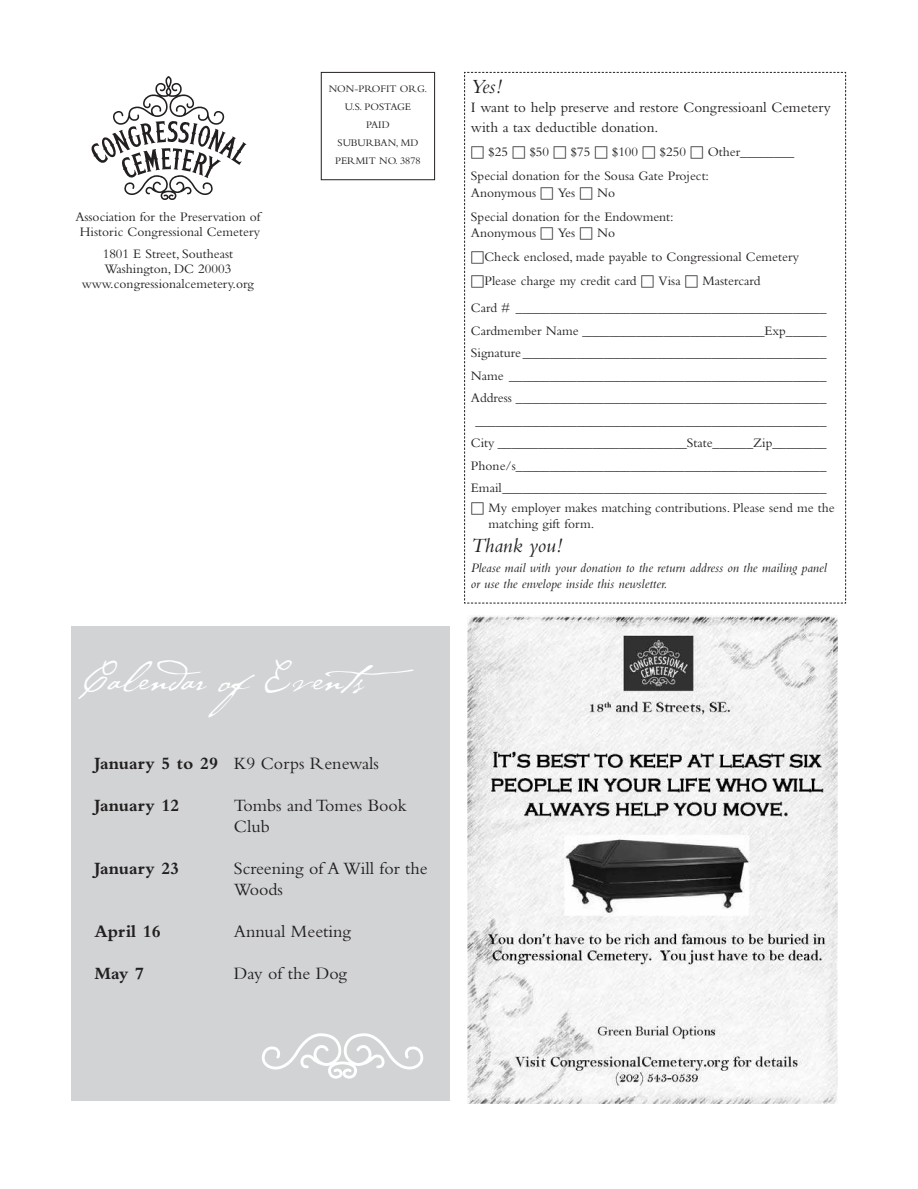
<style>
.page{position:relative;width:918px;height:1189px;background:#fff}
.page>*{position:absolute;margin:0;border:0;box-sizing:border-box;transform-origin:0 0}
.t1{font:42px "P22 Cezanne";color:#fff}
.t2{font:italic 21px "Bembo";color:#231f20}
.t3{font:18px/21px "Bembo";color:#231f20}
.t4{font:700 18px "Bembo";color:#231f20}
.t5{font:15px/19.5px "Bembo";color:#231f20}
.t6{font:13.5px/22.5px "Bembo";color:#231f20}
.t7{font:italic 13.5px/16.5px "Bembo";color:#231f20}
.t8{font:10.5px/18px "Bembo";color:#231f20;text-align:center}
.s1{font-weight:700}
.s2{font-family:"Universal Newswith Comm Pi"}
</style>
<div class="page">
<svg style="left:91px;top:76px;width:155px;height:124px"></svg>
<svg style="left:464px;top:72px;width:382px;height:531px"></svg>
<div style="left:321px;top:72px;width:114px;height:108px;border:1px solid #231f20"></div>
<div style="left:72px;top:626px;width:378px;height:473px;background:#d1d3d4"></div>
<svg style="left:262px;top:1033px;width:161px;height:45px"></svg>
<img style="left:467px;top:615px;width:370px;height:487px">
<p class="t6" style="left:75px;top:210px;width:187px;line-height:15px;text-align:center">Association for the Preservation of<br>Historic Congressional Cemetery</p>
<p class="t6" style="left:82px;top:248px;width:173px;line-height:15px;text-align:center">1801 E Street, Southeast<br>Washington, DC 20003 www.congressionalcemetery.org</p>
<p class="t8" style="left:329px;top:81px;width:100px">NON-PROFIT ORG.<br>U.S. POSTAGE<br>PAID<br>SUBURBAN, MD<br>PERMIT NO. 3878</p>
<h1 class="t1" style="left:83px;top:650px;width:350px">Calendar ofEvents</h1>
<h3 class="t3" style="left:94px;top:754px;width:286px"><span class="s1">January 5 to 29</span> K9 Corps Renewals</h3>
<h3 class="t4" style="left:94px;top:798px;width:86px">January 12</h3>
<h3 class="t3" style="left:234px;top:796px;width:174px">Tombs and Tomes Book<br>Club</h3>
<h3 class="t4" style="left:94px;top:861px;width:86px">January 23</h3>
<h3 class="t3" style="left:234px;top:859px;width:195px">Screening of A Will for the<br>Woods</h3>
<h3 class="t4" style="left:94px;top:924px;width:68px">April 16</h3>
<h3 class="t3" style="left:234px;top:922px;width:119px">Annual Meeting</h3>
<h3 class="t4" style="left:94px;top:966px;width:51px">May 7</h3>
<h3 class="t3" style="left:234px;top:964px;width:115px">Day of the Dog</h3>
<h2 class="t2" style="left:471px;top:79px;width:32px">Yes!</h2>
<p class="t5" style="left:471px;top:99px;width:361px">I want to help preserve and restore Congressioanl Cemetery with a tax deductible donation.</p>
<p class="t6" style="left:471px;top:141px;width:325px;line-height:24px"><span class="s2">□</span> $25 <span class="s2">□</span> $50 <span class="s2">□</span> $75 <span class="s2">□</span> $100 <span class="s2">□</span> $250 <span class="s2">□</span> Other________<br>Special donation for the Sousa Gate Project:</p>
<p class="t6" style="left:471px;top:181px;width:204px;line-height:24px">Anonymous <span class="s2">□</span> Yes <span class="s2">□</span> No<br>Special donation for the Endowment:</p>
<p class="t6" style="left:471px;top:223px;width:146px">Anonymous <span class="s2">□</span> Yes <span class="s2">□</span> No</p>
<p class="t6" style="left:471px;top:247px;width:330px"><span class="s2">□</span>Check enclosed, made payable to Congressional Cemetery</p>
<p class="t6" style="left:471px;top:268px;width:357px;line-height:27px"><span class="s2">□</span>Please charge my credit card <span class="s2">□</span> Visa <span class="s2">□</span> Mastercard<br>Card # ______________________________________________</p>
<p class="t6" style="left:471px;top:320px;width:357px;text-align:center">Cardmember Name ___________________________Exp______ Signature_____________________________________________ Name _______________________________________________ Address ______________________________________________ ____________________________________________________ City ____________________________State______Zip________ Phone/s______________________________________________ Email________________________________________________</p>
<p class="t6" style="left:489px;top:500px;width:348px;line-height:16.5px;text-indent:-18px"><span class="s2">□</span> My employer makes matching contributions. Please send me the matching gift form.</p>
<h2 class="t2" style="left:471px;top:538px;width:93px">Thank you!</h2>
<p class="t7" style="left:471px;top:560px;width:357px">Please mail with your donation to the return address on the mailing panel or use the envelope inside this newsletter.</p>
</div>
